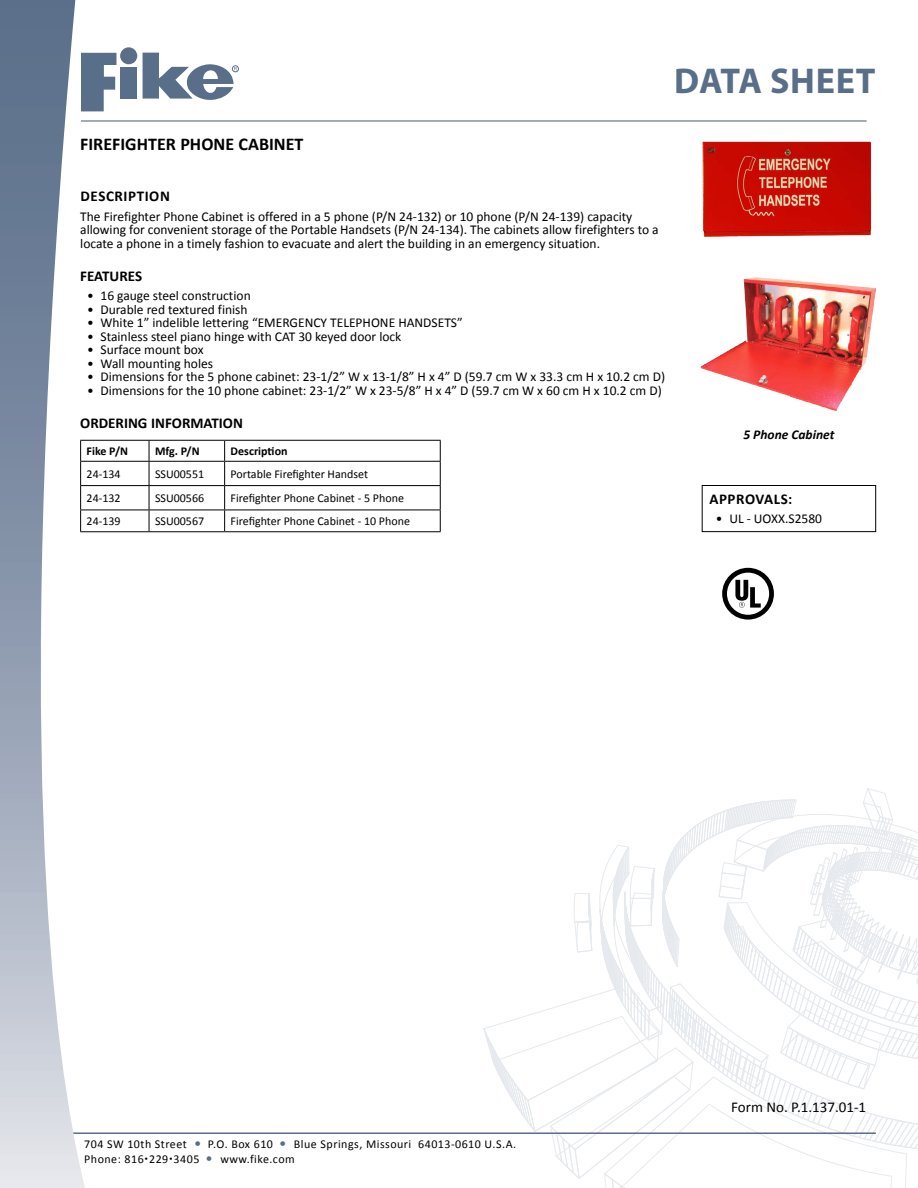
<style>
.page{position:relative;width:918px;height:1188px;background:#fff}
.page>*{position:absolute;margin:0;border:0;box-sizing:border-box;transform-origin:0 0}
.t1{font:700 36px "Myriad Pro";letter-spacing:.02em;color:#596e89}
.t2{font:700 18px "Calibri";color:#000}
.t3{font:700 15px "Calibri";color:#000}
.t4{font:700 15px "Calibri";letter-spacing:.04em;color:#000}
.t5{font:15px "Calibri";color:#000}
.t6{font:13.5px/13.5px "Calibri";color:#000}
.t7{font:italic 700 13.5px "Calibri";color:#000}
.t8{font:12px "Calibri";color:#000}
.t9{font:12px "Calibri";letter-spacing:.04em;color:#000}
.t10{font:700 12px "Calibri";color:#000}
</style>
<div class="page">
<svg style="left:483px;top:788px;width:435px;height:400px"></svg>
<svg style="left:121px;top:60px;width:15px;height:5px"></svg>
<div style="left:120px;top:39px;width:18px;height:18px;border:1px solid #fff;border-radius:50%"></div>
<div style="left:232px;top:58px;width:7px;height:6px;border:1px solid #fff;border-radius:50%"></div>
<hr style="left:54px;top:1132px;width:822px;height:2px;background:#596e89">
<img style="left:0;top:0;width:85px;height:1188px">
<hr style="left:81px;top:120px;width:786px;height:2px;background:#596e89">
<svg style="left:143px;top:52px;width:94px;height:48px"></svg>
<svg style="left:81px;top:45px;width:35px;height:66px"></svg>
<div style="left:120px;top:67px;width:16px;height:32px;background:#596e89"></div>
<div style="left:120px;top:47px;width:17px;height:17px;background:#596e89;border-radius:50%"></div>
<div style="left:232px;top:66px;width:7px;height:6px;border:1px solid #596e89;border-radius:50%"></div>
<div style="left:702px;top:485px;width:174px;height:47px;border:1px solid #000"></div>
<hr style="left:80px;top:485px;width:69px;height:1px;background:#000">
<hr style="left:149px;top:485px;width:76px;height:1px;background:#000">
<hr style="left:225px;top:485px;width:216px;height:1px;background:#000">
<hr style="left:80px;top:510px;width:69px;height:1px;background:#000">
<hr style="left:149px;top:510px;width:76px;height:1px;background:#000">
<svg style="left:149px;top:441px;width:1px;height:90px"></svg>
<hr style="left:225px;top:510px;width:216px;height:1px;background:#000">
<svg style="left:224px;top:441px;width:1px;height:90px"></svg>
<hr style="left:80px;top:531px;width:69px;height:1px;background:#000">
<hr style="left:149px;top:531px;width:76px;height:1px;background:#000">
<hr style="left:225px;top:531px;width:216px;height:1px;background:#000">
<hr style="left:80px;top:440px;width:69px;height:1px;background:#000">
<svg style="left:80px;top:441px;width:1px;height:90px"></svg>
<hr style="left:149px;top:440px;width:76px;height:1px;background:#000">
<hr style="left:225px;top:440px;width:216px;height:1px;background:#000">
<svg style="left:440px;top:441px;width:1px;height:90px"></svg>
<hr style="left:80px;top:461px;width:69px;height:1px;background:#000">
<hr style="left:149px;top:461px;width:76px;height:1px;background:#000">
<hr style="left:225px;top:461px;width:216px;height:1px;background:#000">
<img style="left:700px;top:277px;width:176px;height:134px">
<img style="left:702px;top:141px;width:170px;height:96px">
<svg style="left:722px;top:568px;width:52px;height:52px"></svg>
<h1 class="t1" style="left:674px;top:58px;width:203px">DATA SHEET</h1>
<h2 class="t2" style="left:80px;top:133px;width:225px">FIREFIGHTER PHONE CABINET</h2>
<p class="t4" style="left:81px;top:187px;width:91px">DESCRIPTION</p>
<p class="t6" style="left:80px;top:210px;width:580px">The Firefighter Phone Cabinet is offered in a 5 phone (P/N 24-132) or 10 phone (P/N 24-139) capacity allowing for convenient storage of the Portable Handsets (P/N 24-134). The cabinets allow firefighters to a locate a phone in a timely fashion to evacuate and alert the building in an emergency situation.</p>
<p class="t3" style="left:80px;top:266px;width:62px">FEATURES</p>
<p class="t6" style="left:87px;top:289px;width:165px">• 16 gauge steel construction</p>
<p class="t6" style="left:87px;top:303px;width:162px">• Durable red textured finish</p>
<p class="t6" style="left:87px;top:316px;width:377px">• White 1” indelible lettering “EMERGENCY TELEPHONE HANDSETS”</p>
<p class="t6" style="left:87px;top:330px;width:316px">• Stainless steel piano hinge with CAT 30 keyed door lock</p>
<p class="t6" style="left:87px;top:343px;width:118px">• Surface mount box</p>
<p class="t6" style="left:87px;top:357px;width:128px">• Wall mounting holes</p>
<p class="t6" style="left:87px;top:370px;width:580px">• Dimensions for the 5 phone cabinet: 23-1/2” W x 13-1/8” H x 4” D (59.7 cm W x 33.3 cm H x 10.2 cm D)</p>
<p class="t6" style="left:87px;top:384px;width:576px">• Dimensions for the 10 phone cabinet: 23-1/2” W x 23-5/8” H x 4” D (59.7 cm W x 60 cm H x 10.2 cm D)</p>
<p class="t3" style="left:80px;top:413px;width:164px">ORDERING INFORMATION</p>
<p class="t10" style="left:87px;top:444px;width:43px">Fike P/N</p>
<p class="t10" style="left:155px;top:444px;width:46px">Mfg. P/N</p>
<p class="t10" style="left:231px;top:444px;width:58px">Description</p>
<p class="t8" style="left:87px;top:466px;width:36px">24-134</p>
<p class="t8" style="left:155px;top:466px;width:51px">SSU00551</p>
<p class="t8" style="left:231px;top:466px;width:139px">Portable Firefighter Handset</p>
<p class="t8" style="left:87px;top:491px;width:36px">24-132</p>
<p class="t8" style="left:155px;top:491px;width:51px">SSU00566</p>
<p class="t8" style="left:231px;top:491px;width:175px">Firefighter Phone Cabinet - 5 Phone</p>
<p class="t8" style="left:87px;top:514px;width:36px">24-139</p>
<p class="t8" style="left:155px;top:514px;width:51px">SSU00567</p>
<p class="t8" style="left:231px;top:514px;width:181px">Firefighter Phone Cabinet - 10 Phone</p>
<p class="t7" style="left:743px;top:426px;width:93px">5 Phone Cabinet</p>
<p class="t4" style="left:709px;top:489px;width:84px">Approvals:</p>
<p class="t6" style="left:716px;top:512px;width:108px">• UL - UOXX.S2580</p>
<p class="t9" style="left:84px;top:1137px;width:104px">704 SW 10th Street</p>
<p class="t8" style="left:208px;top:1137px;width:67px">P.O. Box 610</p>
<p class="t9" style="left:294px;top:1137px;width:224px">Blue Springs, Missouri 64013-0610 U.S.A.</p>
<p class="t9" style="left:84px;top:1151px;width:117px">Phone: 816 229 3405</p>
<p class="t9" style="left:220px;top:1151px;width:76px">www.fike.com</p>
<p class="t5" style="left:731px;top:1098px;width:137px">Form No. P.1.137.01-1</p>
</div>
